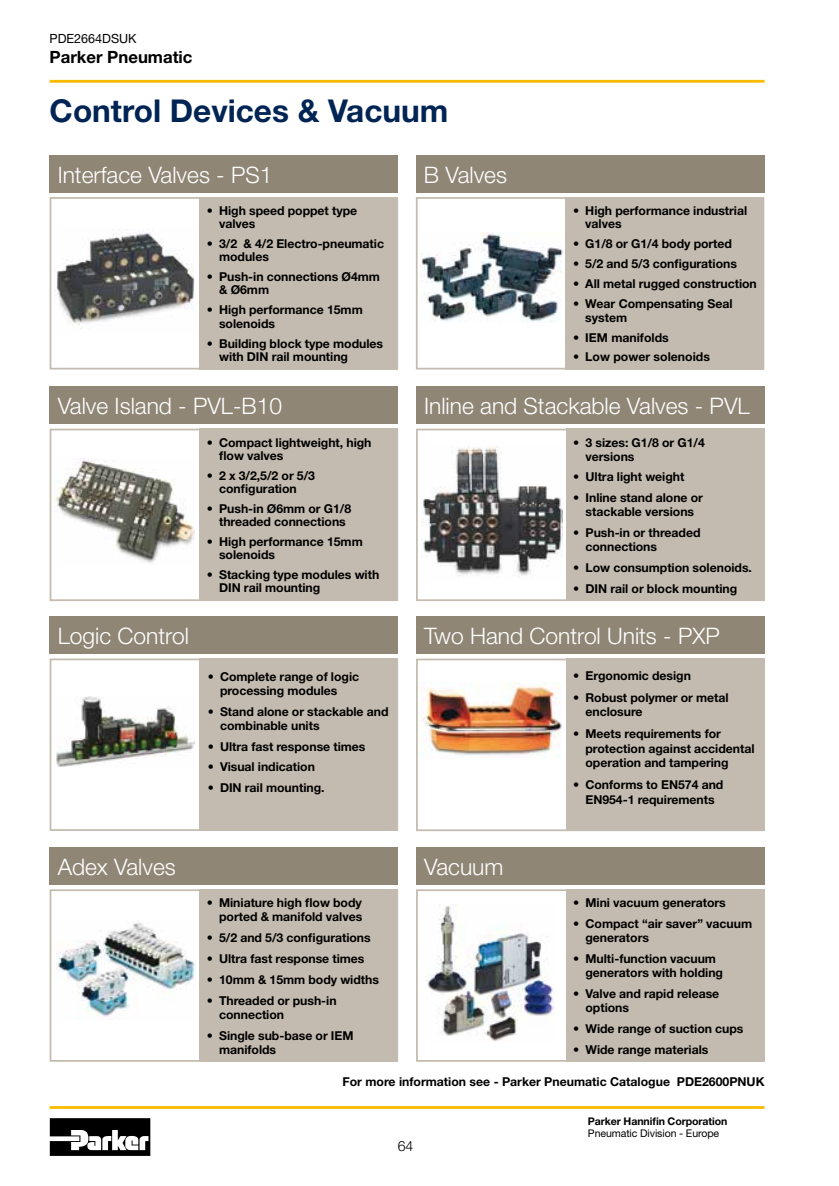
<style>
.page{position:relative;width:839px;height:1186px;background:#fff}
.page>*{position:absolute;margin:0;border:0;box-sizing:border-box;transform-origin:0 0}
.t1{font:700 31.5px "Helvetica Neue LT Std";color:#002454}
.t2{font:300 22.75px "Helvetica Neue LT Std";color:#fff}
.t3{font:700 16.97px "Helvetica Neue LT Std";color:#000}
.t4{font:300 14px "Helvetica Neue LT Std";color:#000}
.t5{font:12.6px "Helvetica Neue LT Std";color:#000}
.t6{font:700 12.25px/14px "Helvetica Neue LT Std";letter-spacing:-.005em;color:#000}
.t7{font:700 10.5px "Helvetica Neue LT Std";letter-spacing:-.01em;color:#000}
.t8{font:10.5px "Helvetica Neue LT Std";letter-spacing:-.01em;color:#000}
</style>
<div class="page">
<hr style="left:50px;top:80px;width:714px;height:3px;background:#fabb00">
<hr style="left:50px;top:1106px;width:714px;height:3px;background:#fabb00">
<svg style="left:50px;top:1118px;width:100px;height:38px"></svg>
<img style="left:419px;top:682px;width:142px;height:77px">
<div style="left:416px;top:658px;width:348px;height:173px;border:2px solid #c3bbaf"></div>
<div style="left:565px;top:658px;width:199px;height:173px;background:#c3bbaf"></div>
<div style="left:416px;top:616px;width:348px;height:38px;background:#8f8676"></div>
<div style="left:50px;top:658px;width:348px;height:173px;border:2px solid #c3bbaf"></div>
<div style="left:199px;top:658px;width:199px;height:173px;background:#c3bbaf"></div>
<div style="left:50px;top:616px;width:348px;height:38px;background:#8f8676"></div>
<img style="left:55px;top:697px;width:140px;height:70px">
<div style="left:50px;top:197px;width:348px;height:172px;border:2px solid #c3bbaf"></div>
<div style="left:199px;top:197px;width:199px;height:172px;background:#c3bbaf"></div>
<div style="left:50px;top:155px;width:348px;height:37px;background:#8f8676"></div>
<img style="left:56px;top:229px;width:138px;height:100px">
<div style="left:416px;top:197px;width:348px;height:172px;border:2px solid #c3bbaf"></div>
<div style="left:565px;top:197px;width:199px;height:172px;background:#c3bbaf"></div>
<div style="left:416px;top:155px;width:348px;height:37px;background:#8f8676"></div>
<img style="left:420px;top:233px;width:143px;height:90px">
<div style="left:50px;top:429px;width:348px;height:172px;border:2px solid #c3bbaf"></div>
<div style="left:199px;top:429px;width:199px;height:172px;background:#c3bbaf"></div>
<div style="left:50px;top:387px;width:348px;height:37px;background:#8f8676"></div>
<img style="left:55px;top:459px;width:139px;height:104px">
<div style="left:416px;top:429px;width:348px;height:172px;border:2px solid #c3bbaf"></div>
<div style="left:565px;top:429px;width:199px;height:172px;background:#c3bbaf"></div>
<div style="left:416px;top:387px;width:348px;height:37px;background:#8f8676"></div>
<img style="left:421px;top:447px;width:141px;height:130px">
<div style="left:50px;top:889px;width:348px;height:172px;border:2px solid #c3bbaf"></div>
<div style="left:199px;top:889px;width:199px;height:172px;background:#c3bbaf"></div>
<div style="left:50px;top:847px;width:348px;height:37px;background:#8f8676"></div>
<img style="left:56px;top:922px;width:139px;height:97px">
<div style="left:416px;top:889px;width:348px;height:172px;border:2px solid #c3bbaf"></div>
<div style="left:565px;top:889px;width:199px;height:172px;background:#c3bbaf"></div>
<div style="left:416px;top:847px;width:348px;height:37px;background:#8f8676"></div>
<img style="left:427px;top:904px;width:127px;height:137px">
<p class="t5" style="left:50px;top:31px;width:88px">PDE2664DSUK</p>
<h3 class="t3" style="left:50px;top:47px;width:144px">Parker Pneumatic</h3>
<h1 class="t1" style="left:50px;top:91px;width:400px">Control Devices &amp; Vacuum</h1>
<h2 class="t2" style="left:58px;top:161px;width:216px">Interface Valves - PS1</h2>
<p class="t6" style="left:219px;top:204px;width:139px;line-height:13.1px;text-indent:-12px">• High speed poppet type valves</p>
<p class="t6" style="left:219px;top:237px;width:166px;line-height:13.1px;text-indent:-12px">• 3/2 &amp; 4/2 Electro-pneumatic modules</p>
<p class="t6" style="left:219px;top:270px;width:162px;line-height:13.1px;text-indent:-12px">• Push-in connections Ø4mm &amp; Ø6mm</p>
<p class="t6" style="left:219px;top:303px;width:145px;line-height:13.1px;text-indent:-12px">• High performance 15mm solenoids</p>
<p class="t6" style="left:219px;top:336px;width:165px;line-height:13.1px;text-indent:-12px">• Building block type modules with DIN rail mounting</p>
<h2 class="t2" style="left:424px;top:161px;width:85px">B Valves</h2>
<p class="t6" style="left:585px;top:204px;width:163px;line-height:13.1px;text-indent:-12px">• High performance industrial valves</p>
<p class="t6" style="left:573px;top:236px;width:160px">• G1/8 or G1/4 body ported</p>
<p class="t6" style="left:573px;top:256px;width:165px">• 5/2 and 5/3 configurations</p>
<p class="t6" style="left:573px;top:276px;width:185px">• All metal rugged construction</p>
<p class="t6" style="left:585px;top:297px;width:149px;text-indent:-12px">• Wear Compensating Seal system</p>
<p class="t6" style="left:573px;top:330px;width:97px">• IEM manifolds</p>
<p class="t6" style="left:573px;top:349px;width:138px">• Low power solenoids</p>
<h2 class="t2" style="left:58px;top:392px;width:226px">Valve Island - PVL-B10</h2>
<p class="t6" style="left:219px;top:435px;width:154px;line-height:13.1px;text-indent:-12px">• Compact lightweight, high flow valves</p>
<p class="t6" style="left:207px;top:468px;width:110px;line-height:13.1px;text-align:center">• 2 x 3/2,5/2 or 5/3 configuration</p>
<p class="t6" style="left:207px;top:501px;width:146px;line-height:13.1px;text-align:center">• Push-in Ø6mm or G1/8 threaded connections</p>
<p class="t6" style="left:219px;top:535px;width:145px;line-height:13.1px;text-indent:-12px">• High performance 15mm solenoids</p>
<p class="t6" style="left:219px;top:568px;width:162px;line-height:13.1px;text-indent:-12px">• Stacking type modules with<br>DIN rail mounting</p>
<h2 class="t2" style="left:58px;top:622px;width:133px">Logic Control</h2>
<p class="t6" style="left:220px;top:669px;width:141px;text-indent:-12px">• Complete range of logic processing modules</p>
<p class="t6" style="left:220px;top:704px;width:170px;text-indent:-12px">• Stand alone or stackable and combinable units</p>
<p class="t6" style="left:208px;top:739px;width:159px">• Ultra fast response times</p>
<p class="t6" style="left:208px;top:760px;width:109px">• Visual indication</p>
<p class="t6" style="left:208px;top:780px;width:118px">• DIN rail mounting.</p>
<h2 class="t2" style="left:58px;top:853px;width:120px">Adex Valves</h2>
<p class="t6" style="left:207px;top:895px;width:157px;text-align:right">• Miniature high flow body ported &amp; manifold valves</p>
<p class="t6" style="left:207px;top:930px;width:165px">• 5/2 and 5/3 configurations</p>
<p class="t6" style="left:207px;top:951px;width:159px">• Ultra fast response times</p>
<p class="t6" style="left:207px;top:972px;width:173px">• 10mm &amp; 15mm body widths</p>
<p class="t6" style="left:219px;top:993px;width:119px;text-indent:-12px">• Threaded or push-in connection</p>
<p class="t6" style="left:219px;top:1028px;width:136px;text-indent:-12px">• Single sub-base or IEM manifolds</p>
<h2 class="t2" style="left:424px;top:392px;width:327px">Inline and Stackable Valves - PVL</h2>
<p class="t6" style="left:585px;top:435px;width:121px;text-indent:-12px">• 3 sizes: G1/8 or G1/4 versions</p>
<p class="t6" style="left:573px;top:470px;width:113px">• Ultra light weight</p>
<p class="t6" style="left:573px;top:491px;width:131px;text-align:center">• Inline stand alone or stackable versions</p>
<p class="t6" style="left:585px;top:525px;width:116px;text-indent:-12px">• Push-in or threaded connections</p>
<p class="t6" style="left:573px;top:560px;width:180px">• Low consumption solenoids.</p>
<p class="t6" style="left:573px;top:581px;width:165px">• DIN rail or block mounting</p>
<h2 class="t2" style="left:424px;top:622px;width:297px">Two Hand Control Units - PXP</h2>
<p class="t6" style="left:573px;top:668px;width:119px">• Ergonomic design</p>
<p class="t6" style="left:585px;top:689px;width:145px;line-height:14.7px;text-indent:-12px">• Robust polymer or metal enclosure</p>
<p class="t6" style="left:585px;top:726px;width:170px;line-height:14.7px;text-indent:-12px">• Meets requirements for protection against accidental operation and tampering</p>
<p class="t6" style="left:573px;top:777px;width:152px;line-height:14.7px;text-align:center">• Conforms to EN574 and<br>EN954-1 requirements</p>
<h2 class="t2" style="left:424px;top:853px;width:81px">Vacuum</h2>
<p class="t6" style="left:573px;top:895px;width:154px">• Mini vacuum generators</p>
<p class="t6" style="left:585px;top:916px;width:168px;text-indent:-12px">• Compact “air saver” vacuum generators</p>
<p class="t6" style="left:585px;top:951px;width:139px;text-indent:-12px">• Multi-function vacuum generators with holding</p>
<p class="t6" style="left:585px;top:986px;width:135px;text-indent:-12px">• Valve and rapid release options</p>
<p class="t6" style="left:573px;top:1021px;width:172px">• Wide range of suction cups</p>
<p class="t6" style="left:573px;top:1042px;width:137px">• Wide range materials</p>
<p class="t6" style="left:342px;top:1074px;width:423px">For more information see - Parker Pneumatic Catalogue PDE2600PNUK</p>
<p class="t4" style="left:397px;top:1137px;width:17px">64</p>
<p class="t7" style="left:587px;top:1115px;width:141px">Parker Hannifin Corporation</p>
<p class="t8" style="left:587px;top:1126px;width:133px">Pneumatic Division - Europe</p>
</div>
